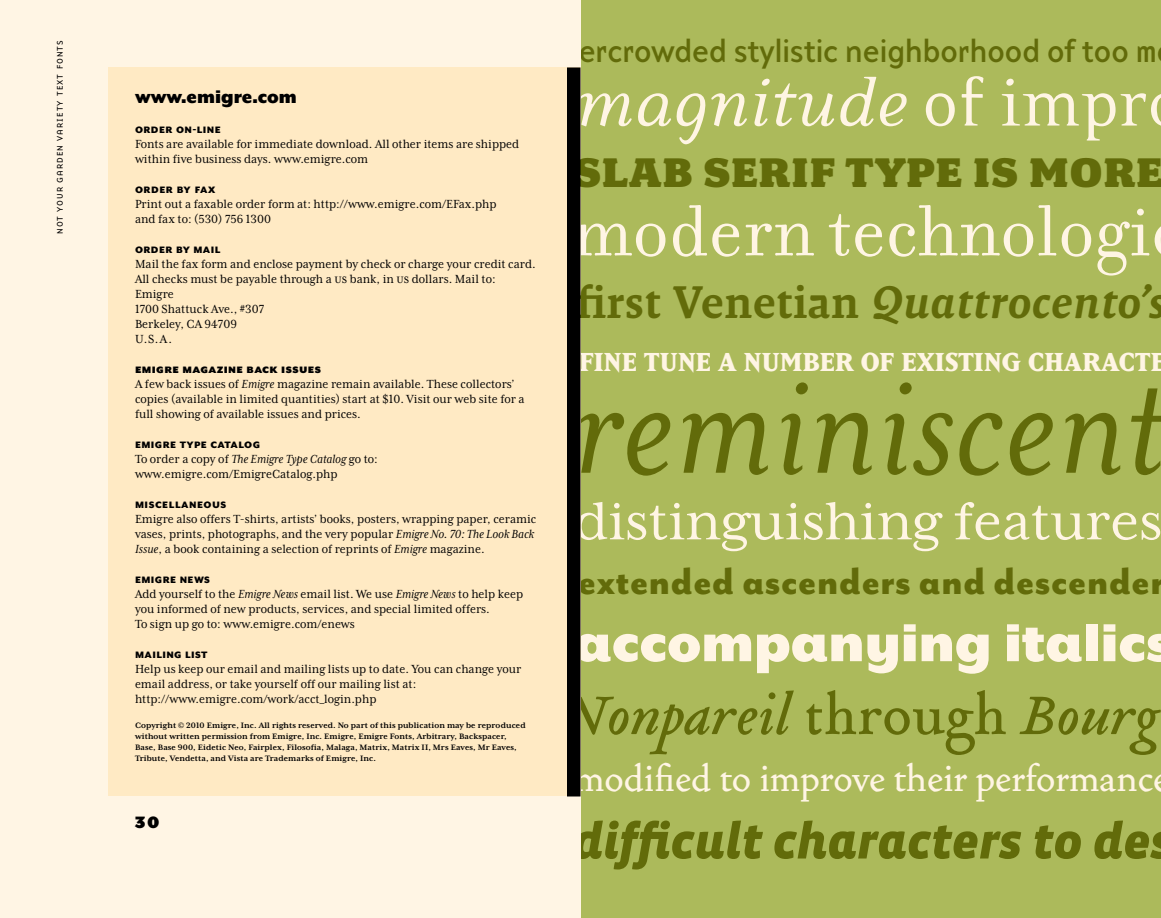
<style>
.page{position:relative;width:1161px;height:918px;background:#fff}
.page>*{position:absolute;margin:0;border:0;box-sizing:border-box;transform-origin:0 0}
.t1{font:italic 171px "Mrs Eaves OT";color:#626b0a}
.t2{font:78px "Filosofia OT";color:#fff5e4}
.t3{font:italic 75px "Eidetic Neo OT";letter-spacing:.005em;color:#fff5e4}
.t4{font:900 61.5px "Mr Eaves XL Mod OT";color:#fff5e4}
.t5{font:60px "Mrs Eaves XL Serif OT";color:#fff5e4}
.t6{font:italic 60px "Tribute OT";color:#626b0a}
.t7{font:italic 900 51px "Vista Sans OT";color:#626b0a}
.t8{font:italic 46.5px "Malaga OT Med";color:#626b0a}
.t9{font:900 46.5px "Fairplex Wide OT";letter-spacing:.03em;color:#626b0a}
.t10{font:500 45px "Vendetta OT";color:#fff5e4}
.t11{font:800 43.5px "Mr Eaves San OT";color:#626b0a}
.t12{font:30px "Base 900 Sans OT";color:#626b0a}
.t13{font:800 25.5px "Matrix IIOT";letter-spacing:.01em;color:#fff5e4}
.t14{font:900 21px "Mr Eaves XL Mod OT";color:#000}
.t15{font:800 21px "Base 900 Sans OT";color:#000}
.t16{font:13.5px/15px "Mrs Eaves XL Serif Nar OT";color:#000}
.t17{font:800 13.5px "Mr Eaves XL Mod OT";letter-spacing:.03em;color:#000}
.t18{font:900 13.5px "Mr Eaves XL Mod OT";letter-spacing:.03em;color:#000}
.t19{font:300 10.5px "Base 900 Sans OT";letter-spacing:.1em;color:#000}
.t20{font:700 9px/10.8px "Mrs Eaves XL Serif OT";letter-spacing:.01em;color:#000}
.s1{font-style:italic}
.s2{font-style:normal}
.s3{font-family:"Malaga OT";font-weight:500;font-style:normal}
</style>
<div class="page">
<div style="left:580px;top:0;width:581px;height:918px;background:#acba5b"></div>
<div style="left:0;top:0;width:580px;height:918px;background:#fff5e4"></div>
<div style="left:108px;top:68px;width:472px;height:728px;background:#ffeac4"></div>
<div style="left:568px;top:68px;width:12px;height:728px;background:#000"></div>
<div style="left:567px;top:68px;width:13px;height:728px;border:2px solid #000"></div>
<p class="t19" style="left:54px;top:234px;width:195px;rotate:-90deg">not your garden variety text fonts</p>
<h3 class="t14" style="left:135px;top:86px;width:163px">www.emigre.com</h3>
<p class="t17" style="left:135px;top:122px;width:87px">Order On-line</p>
<p class="t16" style="left:135px;top:136px;width:386px">Fonts are available for immediate download. All other items are shipped within five business days. www.emigre.com</p>
<p class="t17" style="left:135px;top:182px;width:82px">Order by Fax</p>
<p class="t16" style="left:135px;top:196px;width:363px">Print out a faxable order form at: http://www.emigre.com/EFax.php and fax to: (530) 756 1300</p>
<p class="t17" style="left:135px;top:242px;width:87px">Order by Mail</p>
<p class="t16" style="left:135px;top:256px;width:402px">Mail the fax form and enclose payment by check or charge your credit card.<br>All checks must be payable through a US bank, in US dollars. Mail to:<br>Emigre<br>1700 Shattuck Ave., #307<br>Berkeley, CA 94709<br>U.S.A.</p>
<p class="t18" style="left:135px;top:362px;width:188px">Emigre Magazine Back Issues</p>
<p class="t16" style="left:135px;top:376px;width:391px">A few back issues of <span class="s1">Emigre</span> magazine remain available. These collectors’ copies (available in limited quantities) start at $10. Visit our web site for a full showing of available issues and prices.</p>
<p class="t17" style="left:135px;top:437px;width:127px">Em igre Type Catalog</p>
<p class="t16" style="left:135px;top:451px;width:244px">To order a copy of <span class="s1">The Emigre Type Catalog</span> go to: www.emigre.com/EmigreCatalog.php</p>
<p class="t17" style="left:135px;top:497px;width:93px">Miscellaneous</p>
<p class="t16" style="left:135px;top:511px;width:403px">Emigre also offers T-shirts, artists’ books, posters, wrapping paper, ceramic vases, prints, photographs, and the very popular <span class="s1">Emigre No. 70: The Look Back<br>Issue</span>, a book containing a selection of reprints of <span class="s1">Emigre</span> magazine.</p>
<p class="t17" style="left:135px;top:572px;width:77px">Emigre News</p>
<p class="t16" style="left:135px;top:586px;width:390px">Add yourself to the <span class="s1">Emigre News</span> email list. We use <span class="s1">Emigre News</span> to help keep you informed of new products, services, and special limited offers.<br>To sign up go to: www.emigre.com/enews</p>
<p class="t17" style="left:135px;top:647px;width:74px">Mailing List</p>
<p class="t16" style="left:135px;top:661px;width:388px">Help us keep our email and mailing lists up to date. You can change your email address, or take yourself off our mailing list at: http://www.emigre.com/work/acct_login.php</p>
<p class="t20" style="left:135px;top:720px;width:392px">Copyright © 2010 Emigre, Inc. All rights reserved. No part of this publication may be reproduced without written permission from Emigre, Inc. Emigre, Emigre Fonts, Arbitrary, Backspacer, Base, Base 900, Eidetic Neo, Fairplex, Filosofia, Malaga, Matrix, Matrix II, Mrs Eaves, Mr Eaves, Tribute, Vendetta, and Vista are Trademarks of Emigre, Inc.</p>
<h3 class="t15" style="left:135px;top:810px;width:26px">30</h3>
<h3 class="t12" style="left:547px;top:36px;width:611px">overcrowded stylistic neighborhood of too m</h3>
<h3 class="t3" style="left:576px;top:64px;width:574px">magnitude <span class="s2">of impr</span></h3>
<h3 class="t9" style="left:574px;top:146px;width:589px">SLAB SERIF TYPE IS MORE</h3>
<h2 class="t2" style="left:572px;top:188px;width:581px">modern technologi</h2>
<h3 class="t8" style="left:576px;top:276px;width:592px"><span class="s3">first Venetian</span> Quattrocento’s</h3>
<h3 class="t13" style="left:579px;top:347px;width:588px">FINE TUNE A NUMBER OF EXISTING CHARACTE</h3>
<h1 class="t1" style="left:573px;top:329px;width:595px">reminiscent</h1>
<h3 class="t5" style="left:574px;top:491px;width:590px">distinguishing features</h3>
<h3 class="t11" style="left:578px;top:557px;width:589px">extended ascenders and descender</h3>
<h3 class="t4" style="left:574px;top:612px;width:600px">accompanying italics</h3>
<h3 class="t6" style="left:561px;top:676px;width:600px">Nonpareil <span class="s2">through</span> Bourg</h3>
<h3 class="t10" style="left:574px;top:757px;width:580px">modified to improve their performanc</h3>
<h3 class="t7" style="left:573px;top:815px;width:579px">difficult characters to de</h3>
</div>
